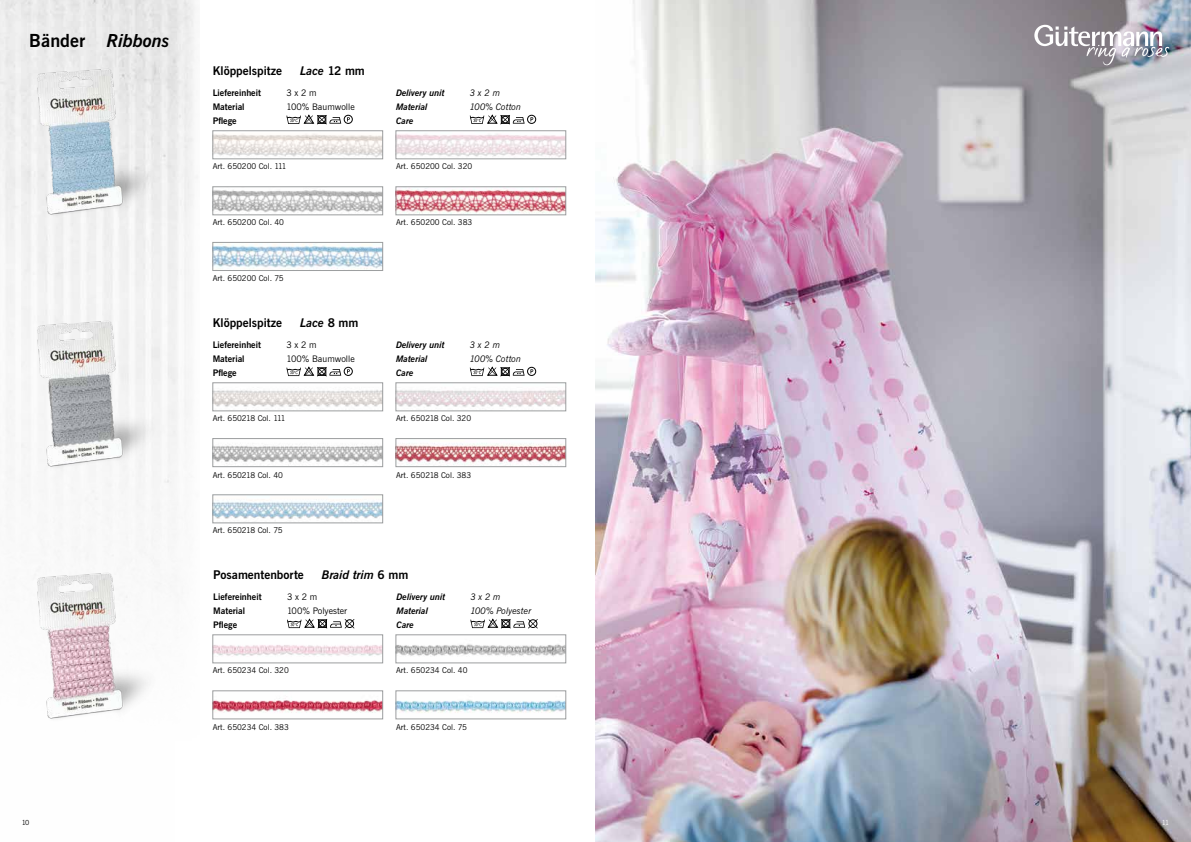
<style>
.page{position:relative;width:1191px;height:842px;background:#fff}
.page>*{position:absolute;margin:0;border:0;box-sizing:border-box;transform-origin:0 0}
.t1{font:italic 700 18px "News Gothic";color:#000}
.t2{font:700 12px "News Gothic";color:#000}
.t3{font:italic 700 12px "News Gothic";color:#000}
.t4{font:700 9px "News Gothic";color:#000}
.t5{font:italic 700 9px "News Gothic";color:#000}
.t6{font:9px "News Gothic";color:#000}
.t7{font:italic 9px "News Gothic";color:#000}
.t8{font:8px "News Gothic";color:#000}
.t9{font:7px "News Gothic";color:#000}
.t10{font:7px "News Gothic";color:#fff}
.s1{font-style:normal}
</style>
<div class="page">
<img style="left:595px;top:0;width:596px;height:842px">
<img style="left:29px;top:306px;width:126px;height:172px">
<img style="left:29px;top:54px;width:126px;height:172px">
<img style="left:30px;top:558px;width:126px;height:163px">
<svg style="left:286px;top:114px;width:55px;height:10px"></svg>
<div style="left:344px;top:115px;width:8px;height:9px;border:1px solid #000;border-radius:50%"></div>
<svg style="left:469px;top:114px;width:55px;height:10px"></svg>
<div style="left:527px;top:115px;width:9px;height:9px;border:1px solid #000;border-radius:50%"></div>
<svg style="left:287px;top:618px;width:67px;height:10px"></svg>
<div style="left:345px;top:619px;width:9px;height:9px;border:1px solid #000;border-radius:50%"></div>
<svg style="left:470px;top:618px;width:68px;height:10px"></svg>
<div style="left:528px;top:619px;width:9px;height:9px;border:1px solid #000;border-radius:50%"></div>
<svg style="left:286px;top:366px;width:55px;height:10px"></svg>
<div style="left:344px;top:367px;width:8px;height:9px;border:1px solid #000;border-radius:50%"></div>
<svg style="left:469px;top:366px;width:55px;height:10px"></svg>
<div style="left:527px;top:367px;width:9px;height:9px;border:1px solid #000;border-radius:50%"></div>
<img style="left:215px;top:390px;width:166px;height:17px">
<div style="left:213px;top:383px;width:170px;height:28px;border:1px solid #9c9e9f"></div>
<img style="left:215px;top:133px;width:166px;height:24px">
<div style="left:213px;top:131px;width:170px;height:28px;border:1px solid #9c9e9f"></div>
<img style="left:215px;top:190px;width:166px;height:23px">
<div style="left:213px;top:187px;width:170px;height:28px;border:1px solid #9c9e9f"></div>
<img style="left:215px;top:244px;width:166px;height:25px">
<div style="left:213px;top:242px;width:170px;height:29px;border:1px solid #9c9e9f"></div>
<img style="left:398px;top:189px;width:166px;height:24px">
<div style="left:396px;top:187px;width:170px;height:28px;border:1px solid #9c9e9f"></div>
<img style="left:215px;top:645px;width:166px;height:11px">
<div style="left:213px;top:635px;width:170px;height:28px;border:1px solid #9c9e9f"></div>
<img style="left:398px;top:134px;width:166px;height:23px">
<div style="left:396px;top:131px;width:170px;height:28px;border:1px solid #9c9e9f"></div>
<img style="left:398px;top:390px;width:166px;height:17px">
<div style="left:396px;top:383px;width:170px;height:28px;border:1px solid #9c9e9f"></div>
<img style="left:215px;top:445px;width:166px;height:19px">
<div style="left:213px;top:438px;width:170px;height:29px;border:1px solid #9c9e9f"></div>
<img style="left:398px;top:443px;width:166px;height:22px">
<div style="left:396px;top:438px;width:170px;height:29px;border:1px solid #9c9e9f"></div>
<img style="left:215px;top:499px;width:166px;height:20px">
<div style="left:213px;top:495px;width:170px;height:28px;border:1px solid #9c9e9f"></div>
<img style="left:398px;top:644px;width:166px;height:13px">
<div style="left:396px;top:635px;width:170px;height:28px;border:1px solid #9c9e9f"></div>
<img style="left:215px;top:700px;width:166px;height:13px">
<div style="left:213px;top:691px;width:170px;height:28px;border:1px solid #9c9e9f"></div>
<img style="left:398px;top:700px;width:166px;height:13px">
<div style="left:396px;top:691px;width:170px;height:28px;border:1px solid #9c9e9f"></div>
<svg style="left:1034px;top:25px;width:135px;height:40px;background:#a7a4ac"></svg>
<h1 class="t1" style="left:29px;top:28px;width:142px"><span class="s1">Bänder</span> Ribbons</h1>
<h2 class="t2" style="left:213px;top:62px;width:71px">Klöppelspitze</h2>
<h2 class="t3" style="left:300px;top:62px;width:66px">Lace <span class="s1">12 mm</span></h2>
<p class="t4" style="left:213px;top:86px;width:50px">Liefereinheit</p>
<p class="t6" style="left:286px;top:87px;width:32px">3 x 2 m</p>
<p class="t4" style="left:213px;top:100px;width:33px">Material</p>
<p class="t6" style="left:286px;top:101px;width:70px">100% Baumwolle</p>
<p class="t4" style="left:213px;top:114px;width:25px">Pflege</p>
<p class="t5" style="left:396px;top:86px;width:50px">Delivery unit</p>
<p class="t7" style="left:470px;top:87px;width:32px">3 x 2 m</p>
<p class="t5" style="left:396px;top:100px;width:33px">Material</p>
<p class="t7" style="left:470px;top:101px;width:53px">100% Cotton</p>
<p class="t5" style="left:396px;top:114px;width:19px">Care</p>
<p class="t8" style="left:213px;top:161px;width:75px">Art. 650200 Col. 111</p>
<p class="t8" style="left:396px;top:161px;width:78px">Art. 650200 Col. 320</p>
<p class="t8" style="left:213px;top:217px;width:73px">Art. 650200 Col. 40</p>
<p class="t8" style="left:213px;top:273px;width:73px">Art. 650200 Col. 75</p>
<h2 class="t2" style="left:213px;top:314px;width:71px">Klöppelspitze</h2>
<h2 class="t3" style="left:300px;top:314px;width:60px">Lace <span class="s1">8 mm</span></h2>
<p class="t4" style="left:213px;top:338px;width:50px">Liefereinheit</p>
<p class="t6" style="left:286px;top:339px;width:32px">3 x 2 m</p>
<p class="t4" style="left:213px;top:352px;width:33px">Material</p>
<p class="t6" style="left:286px;top:353px;width:70px">100% Baumwolle</p>
<p class="t4" style="left:213px;top:366px;width:25px">Pflege</p>
<p class="t8" style="left:396px;top:217px;width:78px">Art. 650200 Col. 383</p>
<p class="t5" style="left:396px;top:338px;width:50px">Delivery unit</p>
<p class="t7" style="left:470px;top:339px;width:32px">3 x 2 m</p>
<p class="t5" style="left:396px;top:352px;width:33px">Material</p>
<p class="t7" style="left:470px;top:353px;width:53px">100% Cotton</p>
<p class="t5" style="left:396px;top:366px;width:19px">Care</p>
<p class="t8" style="left:213px;top:413px;width:74px">Art. 650218 Col. 111</p>
<p class="t8" style="left:396px;top:413px;width:77px">Art. 650218 Col. 320</p>
<p class="t8" style="left:213px;top:469px;width:72px">Art. 650218 Col. 40</p>
<p class="t8" style="left:396px;top:469px;width:77px">Art. 650218 Col. 383</p>
<p class="t8" style="left:213px;top:525px;width:71px">Art. 650218 Col. 75</p>
<h2 class="t2" style="left:213px;top:566px;width:92px">Posamentenborte</h2>
<h2 class="t3" style="left:322px;top:566px;width:88px">Braid trim <span class="s1">6 mm</span></h2>
<p class="t4" style="left:213px;top:590px;width:50px">Liefereinheit</p>
<p class="t6" style="left:287px;top:591px;width:32px">3 x 2 m</p>
<p class="t4" style="left:213px;top:604px;width:33px">Material</p>
<p class="t6" style="left:287px;top:605px;width:61px">100% Polyester</p>
<p class="t4" style="left:213px;top:618px;width:25px">Pflege</p>
<p class="t5" style="left:396px;top:590px;width:50px">Delivery unit</p>
<p class="t7" style="left:470px;top:591px;width:32px">3 x 2 m</p>
<p class="t5" style="left:396px;top:604px;width:33px">Material</p>
<p class="t7" style="left:470px;top:605px;width:63px">100% Polyester</p>
<p class="t5" style="left:396px;top:618px;width:19px">Care</p>
<p class="t8" style="left:213px;top:665px;width:78px">Art. 650234 Col. 320</p>
<p class="t8" style="left:396px;top:665px;width:73px">Art. 650234 Col. 40</p>
<p class="t8" style="left:213px;top:721px;width:78px">Art. 650234 Col. 383</p>
<p class="t8" style="left:396px;top:721px;width:73px">Art. 650234 Col. 75</p>
<p class="t9" style="left:22px;top:818px;width:9px">10</p>
<p class="t10" style="left:1161px;top:818px;width:9px">11</p>
</div>
